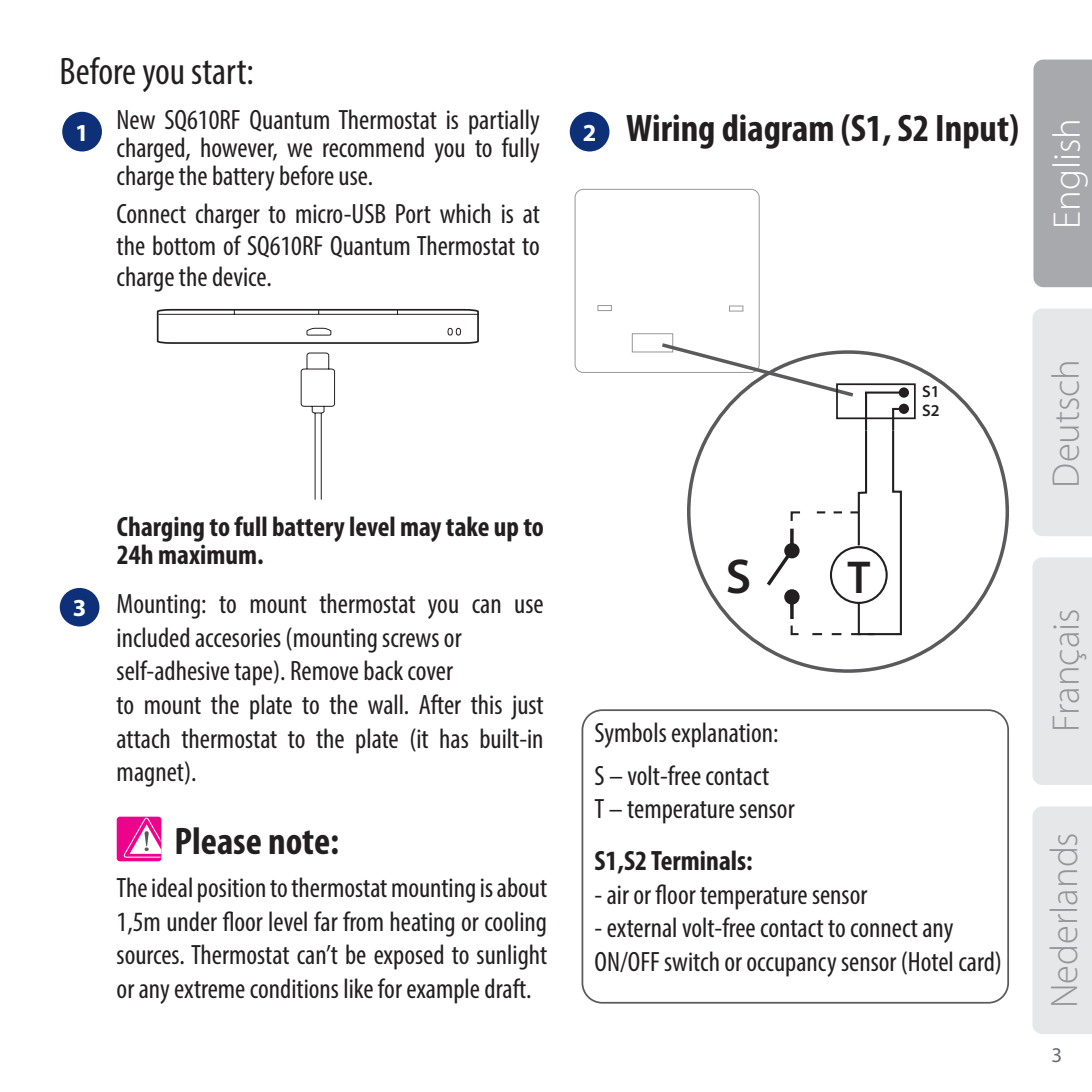
<style>
.page{position:relative;width:1092px;height:1092px;background:#fff}
.page>*{position:absolute;margin:0;border:0;box-sizing:border-box;transform-origin:0 0}
.t1{font:600 49px "Myriad Pro";color:#231f20}
.t2{font:700 condensed 38.5px "Myriad Pro";color:#231f20}
.t3{font:300 38.5px "Myriad Pro";color:#939598}
.t4{font:condensed 38.5px "Myriad Pro";color:#231f20}
.t5{font:300 38.5px "Myriad Pro";color:#fff}
.t6{font:condensed 28px/33.6px "Myriad Pro";color:#231f20;text-align:justify}
.t7{font:700 condensed 28px/28px "Myriad Pro";color:#231f20}
.t8{font:700 24.5px "Myriad Pro";color:#fff}
.t9{font:21px "Myriad Pro";color:#6c6d70}
.t10{font:600 16.45px/18.9px "Myriad Pro";color:#231f20}
</style>
<div class="page">
<div style="left:1032px;top:308px;width:59px;height:228px;background:#e6e7e9"></div>
<div style="left:1032px;top:557px;width:59px;height:228px;background:#e6e7e9"></div>
<div style="left:1032px;top:806px;width:59px;height:227px;background:#e6e7e9"></div>
<div style="left:1033px;top:60px;width:58px;height:227px;background:#a8a9ad"></div>
<svg style="left:156px;top:308px;width:323px;height:36px"></svg>
<div style="left:117px;top:816px;width:44px;height:45px;background:#ed028c;border-radius:3px"></div>
<svg style="left:122px;top:816px;width:39px;height:42px"></svg>
<div style="left:62px;top:112px;width:40px;height:39px;background:#0d3079;border-radius:50%"></div>
<div style="left:569px;top:112px;width:40px;height:39px;background:#0d3079;border-radius:50%"></div>
<div style="left:60px;top:588px;width:39px;height:38px;background:#0d3079;border-radius:50%"></div>
<div style="left:574px;top:189px;width:185px;height:184px;border:1px solid #231f20;border-radius:8px"></div>
<svg style="left:300px;top:352px;width:35px;height:148px"></svg>
<svg style="left:597px;top:304px;width:257px;height:95px"></svg>
<div style="left:836px;top:383px;width:79px;height:36px;border:2px solid #231f20"></div>
<div style="left:898px;top:387px;width:10px;height:10px;background:#231f20;border-radius:50%"></div>
<div style="left:898px;top:403px;width:10px;height:11px;background:#231f20;border-radius:50%"></div>
<hr style="left:864px;top:392px;width:3px;height:38px;background:#231f20">
<hr style="left:864px;top:391px;width:39px;height:2px;background:#231f20">
<hr style="left:892px;top:409px;width:2px;height:21px;background:#231f20">
<div style="left:581px;top:709px;width:427px;height:294px;border:2px solid #5a5a5d;border-radius:20px"></div>
<svg style="left:767px;top:428px;width:135px;height:208px"></svg>
<p class="t4" style="left:60px;top:48px;width:196px">Before you start:</p>
<p class="t6" style="left:117px;top:105px;width:424px;line-height:28px">New SQ610RF Quantum Thermostat is partially charged, however, we recommend you to fully charge the battery before use.</p>
<p class="t6" style="left:117px;top:198px;width:424px;line-height:31.5px">Connect charger to micro-USB Port which is at the bottom of SQ610RF Quantum Thermostat to charge the device.</p>
<p class="t8" style="left:75px;top:117px;width:15px">1</p>
<p class="t8" style="left:582px;top:117px;width:15px">2</p>
<p class="t2" style="left:626px;top:104px;width:394px">Wiring diagram (S1, S2 Input)</p>
<p class="t10" style="left:921px;top:381px;width:19px">S1<br>S2</p>
<p class="t8" style="left:73px;top:592px;width:15px">3</p>
<p class="t7" style="left:117px;top:511px;width:428px">Charging to full battery level may take up to<br>24h maximum.</p>
<p class="t6" style="left:117px;top:586px;width:428px">Mounting: to mount thermostat you can use included accesories (mounting screws or</p>
<p class="t6" style="left:117px;top:654px;width:338px">self-adhesive tape). Remove back cover</p>
<p class="t6" style="left:117px;top:687px;width:428px">to mount the plate to the wall. After this just attach thermostat to the plate (it has built-in magnet).</p>
<p class="t2" style="left:175px;top:816px;width:166px">Please note:</p>
<p class="t6" style="left:117px;top:870px;width:432px">The ideal position to thermostat mounting is about 1,5m under floor level far from heating or cooling sources. Thermostat can’t be exposed to sunlight or any extreme conditions like for example draft.</p>
<h1 class="t1" style="left:725px;top:545px;width:27px">S</h1>
<p class="t6" style="left:594px;top:715px;width:185px">Symbols explanation:</p>
<p class="t6" style="left:594px;top:758px;width:176px">S – volt-free contact</p>
<p class="t6" style="left:594px;top:791px;width:201px">T – temperature sensor</p>
<p class="t7" style="left:594px;top:846px;width:160px">S1,S2 Terminals:</p>
<p class="t6" style="left:594px;top:877px;width:274px">- air or floor temperature sensor</p>
<p class="t6" style="left:594px;top:910px;width:360px">- external volt-free contact to connect any</p>
<p class="t6" style="left:594px;top:944px;width:409px">ON/OFF switch or occupancy sensor (Hotel card)</p>
<p class="t5" style="left:1045px;top:229px;width:112px;rotate:-90deg">English</p>
<p class="t3" style="left:1044px;top:487px;width:130px;rotate:-90deg">Deutsch</p>
<p class="t3" style="left:1044px;top:731px;width:125px;rotate:-90deg">Français</p>
<p class="t3" style="left:1043px;top:1008px;width:178px;rotate:-90deg">Nederlands</p>
<p class="t9" style="left:1051px;top:1042px;width:12px">3</p>
</div>
